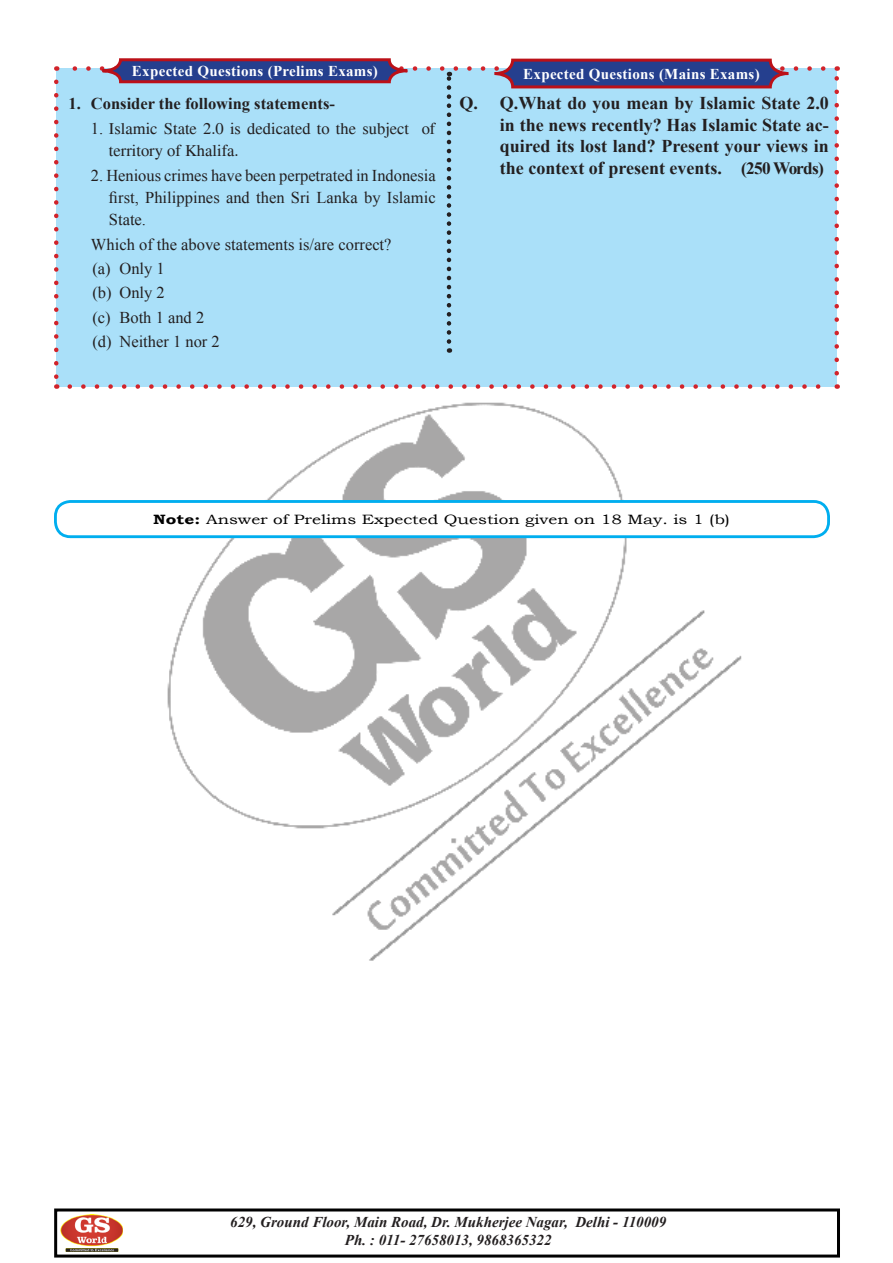
<style>
.page{position:relative;width:893px;height:1263px;background:#fff}
.page>*{position:absolute;margin:0;border:0;box-sizing:border-box;transform-origin:0 0}
.tab{font:700 18px/21.6px "Times New Roman";color:#231f20;text-align:justify}
.HINDI_OPT{font:16.5px/22.4px "Times New Roman";color:#231f20;text-align:justify}
.HINDI_OPT-2{font:16.5px/22.2px "Times";color:#231f20}
.HINDI_OPT-3{font:700 16.5px "Times New Roman";color:#231f20}
.t1{font:italic 700 15px/18px "Times New Roman";color:#231f20;text-align:center}
.t2{font:700 15px "Times New Roman";letter-spacing:.02em;color:#fff}
.t3{font:13.5px "Bookman Old Style";color:#000;scale:1.27 1}
.s1{font-family:"Times New Roman"}
.s2{font-size:17.25px}
.s3{font-weight:700}
</style>
<div class="page">
<div style="left:54px;top:1208px;width:786px;height:49px;border:3px solid #000"></div>
<img style="left:106px;top:402px;width:687px;height:559px">
<img style="left:61px;top:1214px;width:62px;height:38px">
<svg style="left:54px;top:58px;width:785px;height:331px;background:#a5d4ef"></svg>
<div style="left:55px;top:501px;width:773px;height:36px;background:#fff;border-radius:15px"></div>
<div style="left:54px;top:500px;width:776px;height:38px;border:3px solid #00aeef;border-radius:15px"></div>
<p class="t2" style="left:132px;top:60px;width:247px">Expected Questions (Prelims Exams)</p>
<p class="t2" style="left:523px;top:63px;width:238px">Expected Questions (Mains Exams)</p>
<p class="HINDI_OPT-3" style="left:68px;top:92px;width:268px">1. Consider the following statements-</p>
<p class="HINDI_OPT-2" style="left:109px;top:117px;width:328px;text-indent:-18px"><span class="s1">1.</span> Islamic State 2.0 is dedicated to the subject of territory of Khalifa.</p>
<p class="HINDI_OPT" style="left:109px;top:164px;width:328px;text-indent:-18px">2. Henious crimes have been perpetrated in Indonesia first, Philippines and then Sri Lanka by Islamic State.</p>
<p class="HINDI_OPT" style="left:91px;top:233px;width:302px">Which of the above statements is/are correct?</p>
<p class="HINDI_OPT" style="left:92px;top:257px;width:74px">(a) Only 1</p>
<p class="HINDI_OPT" style="left:92px;top:281px;width:74px">(b) Only 2</p>
<p class="HINDI_OPT" style="left:92px;top:306px;width:113px">(c) Both 1 and 2</p>
<p class="HINDI_OPT" style="left:92px;top:330px;width:129px">(d) Neither 1 nor 2</p>
<p class="tab" style="left:500px;top:92px;width:330px;text-indent:-40px">Q. Q.What do you mean by Islamic State 2.0 in the news recently? Has Islamic State ac&shy;quired its lost land? Present your views in the context of present events. <span class="s2">(250 Words)</span></p>
<p class="t3" style="left:153px;top:511px;width:456px"><span class="s3">Note:</span> Answer of Prelims Expected Question given on 18 May. is 1 (b)</p>
<p class="t1" style="left:230px;top:1212px;width:437px">629, Ground Floor, Main Road, Dr. Mukherjee Nagar, Delhi - 110009<br>Ph. : 011- 27658013, 9868365322</p>
</div>
